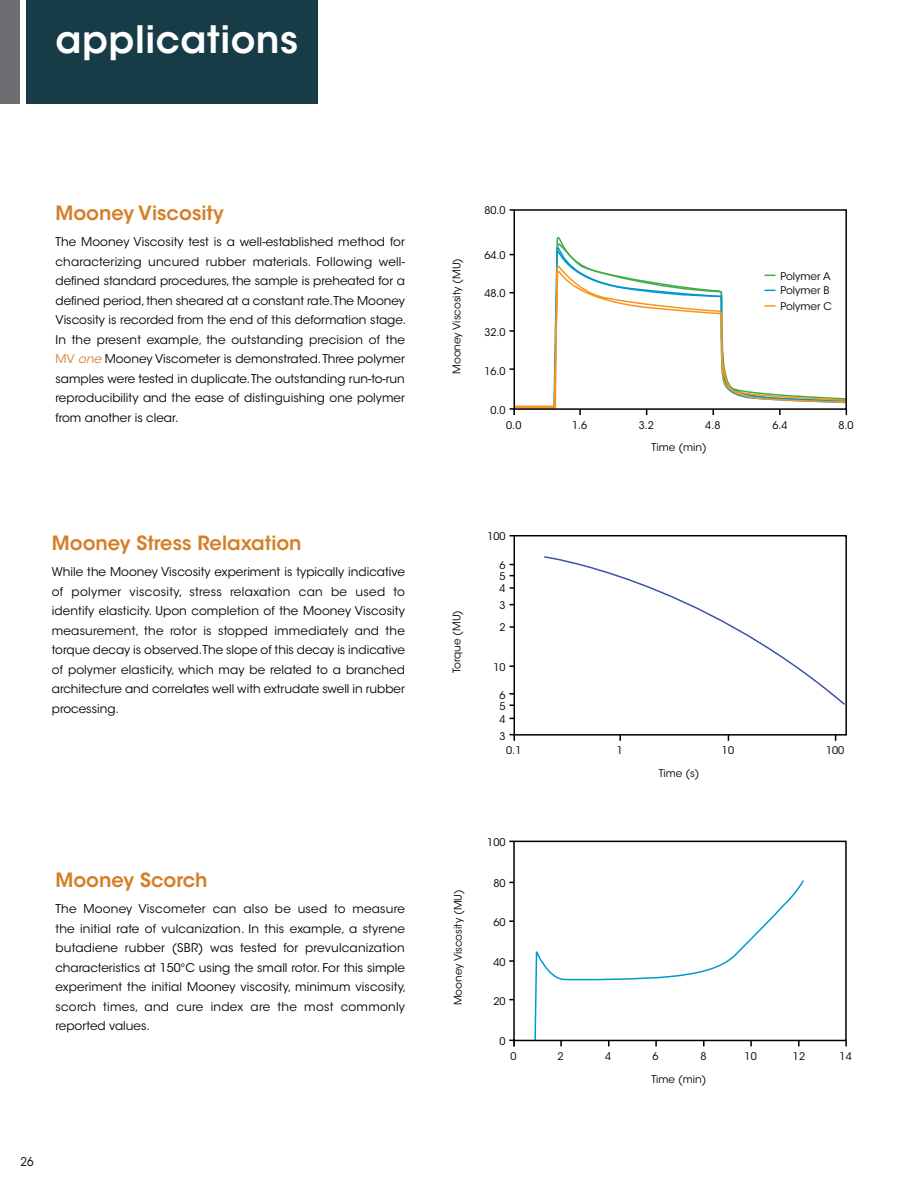
<style>
.page{position:relative;width:918px;height:1188px;background:#fff}
.page>*{position:absolute;margin:0;border:0;box-sizing:border-box;transform-origin:0 0}
.t1{font:600 37.5px "ITC Avant Garde Std";letter-spacing:.015em;color:#fff}
.t2{font:600 19.5px "ITC Avant Garde Std";color:#d47f28}
.t3{font:12px/19.5px "ITC Avant Garde Std";color:#000}
.t4{font:12px "ITC Avant Garde Std";color:#000;scale:.95 1}
.t5{font:10.5px/14.7px "ITC Avant Garde Std";color:#000}
.s1{color:#d47f28}
.s2{font-style:italic;color:#d47f28}
</style>
<div class="page">
<div style="left:0;top:0;width:20px;height:103px;background:#6d6e71"></div>
<div style="left:26px;top:0;width:292px;height:103px;background:#183c47"></div>
<svg style="left:510px;top:408px;width:5px;height:7px"></svg>
<svg style="left:512px;top:209px;width:336px;height:202px"></svg>
<svg style="left:765px;top:305px;width:11px;height:2px"></svg>
<svg style="left:510px;top:734px;width:5px;height:7px"></svg>
<svg style="left:512px;top:535px;width:335px;height:202px"></svg>
<svg style="left:512px;top:840px;width:335px;height:203px"></svg>
<h1 class="t1" style="left:55px;top:16px;width:244px">applications</h1>
<h2 class="t2" style="left:55px;top:201px;width:170px">Mooney Viscosity</h2>
<p class="t3" style="left:55px;top:232px;width:352px">The Mooney Viscosity test is a well-established method for characterizing uncured rubber materials. Following well&shy;defined standard procedures, the sample is preheated for a defined period, then sheared at a constant rate.The Mooney Viscosity is recorded from the end of this deformation stage.<br>In the present example, the outstanding precision of the <span class="s1">MV</span> <span class="s2">one</span> Mooney Viscometer is demonstrated. Three polymer samples were tested in duplicate. The outstanding run-to-run reproducibility and the ease of distinguishing one polymer from another is clear.</p>
<h2 class="t2" style="left:52px;top:531px;width:251px">Mooney Stress Relaxation</h2>
<p class="t3" style="left:52px;top:562px;width:355px;text-align:justify">While the Mooney Viscosity experiment is typically indicative of polymer viscosity, stress relaxation can be used to identify elasticity. Upon completion of the Mooney Viscosity measurement, the rotor is stopped immediately and the torque decay is observed.The slope of this decay is indicative of polymer elasticity, which may be related to a branched architecture and correlates well with extrudate swell in rubber processing.</p>
<h2 class="t2" style="left:55px;top:868px;width:153px">Mooney Scorch</h2>
<p class="t3" style="left:55px;top:899px;width:352px">The Mooney Viscometer can also be used to measure the initial rate of vulcanization. In this example, a styrene butadiene rubber (SBR) was tested for prevulcanization characteristics at 150°C using the small rotor. For this simple experiment the initial Mooney viscosity, minimum viscosity, scorch times, and cure index are the most commonly reported values.</p>
<p class="t4" style="left:21px;top:1154px;width:15px">26</p>
<p class="t5" style="left:449px;top:374px;width:118px;rotate:-90deg">Mooney Viscosity (Mu)</p>
<p class="t5" style="left:485px;top:203px;width:23px">80.0</p>
<p class="t5" style="left:485px;top:248px;width:23px">64.0</p>
<p class="t5" style="left:485px;top:286px;width:23px">48.0</p>
<p class="t5" style="left:485px;top:325px;width:23px">32.0</p>
<p class="t5" style="left:485px;top:364px;width:23px">16.0</p>
<p class="t5" style="left:491px;top:403px;width:17px">0.0</p>
<p class="t5" style="left:780px;top:269px;width:52px">Polymer A<br>Polymer b</p>
<p class="t5" style="left:780px;top:299px;width:53px">Polymer C</p>
<p class="t5" style="left:506px;top:418px;width:17px">0.0</p>
<p class="t5" style="left:572px;top:418px;width:17px">1.6</p>
<p class="t5" style="left:639px;top:418px;width:17px">3.2</p>
<p class="t5" style="left:705px;top:418px;width:17px">4.8</p>
<p class="t5" style="left:773px;top:418px;width:17px">6.4</p>
<p class="t5" style="left:652px;top:440px;width:57px">Time (min)</p>
<p class="t5" style="left:838px;top:418px;width:17px">8.0</p>
<p class="t5" style="left:449px;top:673px;width:65px;rotate:-90deg">Torque (Mu)</p>
<p class="t5" style="left:451px;top:1005px;width:118px;rotate:-90deg">Mooney Viscosity (Mu)</p>
<p class="t5" style="left:488px;top:529px;width:20px">100</p>
<p class="t5" style="left:500px;top:558px;width:8px">6</p>
<p class="t5" style="left:500px;top:569px;width:8px">5</p>
<p class="t5" style="left:500px;top:581px;width:8px">4</p>
<p class="t5" style="left:500px;top:598px;width:8px">3</p>
<p class="t5" style="left:500px;top:620px;width:8px">2</p>
<p class="t5" style="left:494px;top:660px;width:14px">10</p>
<p class="t5" style="left:500px;top:688px;width:8px">6</p>
<p class="t5" style="left:500px;top:699px;width:8px">5</p>
<p class="t5" style="left:500px;top:712px;width:8px">4</p>
<p class="t5" style="left:500px;top:729px;width:8px">3</p>
<p class="t5" style="left:506px;top:743px;width:17px">0.1</p>
<p class="t5" style="left:617px;top:743px;width:8px">1</p>
<p class="t5" style="left:722px;top:743px;width:14px">10</p>
<p class="t5" style="left:826px;top:743px;width:20px">100</p>
<p class="t5" style="left:659px;top:766px;width:42px">Time (s)</p>
<p class="t5" style="left:487px;top:835px;width:20px">100</p>
<p class="t5" style="left:493px;top:876px;width:14px">80</p>
<p class="t5" style="left:493px;top:915px;width:14px">60</p>
<p class="t5" style="left:493px;top:955px;width:14px">40</p>
<p class="t5" style="left:493px;top:994px;width:14px">20</p>
<p class="t5" style="left:499px;top:1034px;width:8px">0</p>
<p class="t5" style="left:511px;top:1049px;width:8px">0</p>
<p class="t5" style="left:558px;top:1049px;width:8px">2</p>
<p class="t5" style="left:605px;top:1049px;width:8px">4</p>
<p class="t5" style="left:653px;top:1049px;width:8px">6</p>
<p class="t5" style="left:700px;top:1049px;width:8px">8</p>
<p class="t5" style="left:745px;top:1049px;width:14px">10</p>
<p class="t5" style="left:793px;top:1049px;width:14px">12</p>
<p class="t5" style="left:840px;top:1049px;width:14px">14</p>
<p class="t5" style="left:651px;top:1072px;width:57px">Time (min)</p>
</div>
